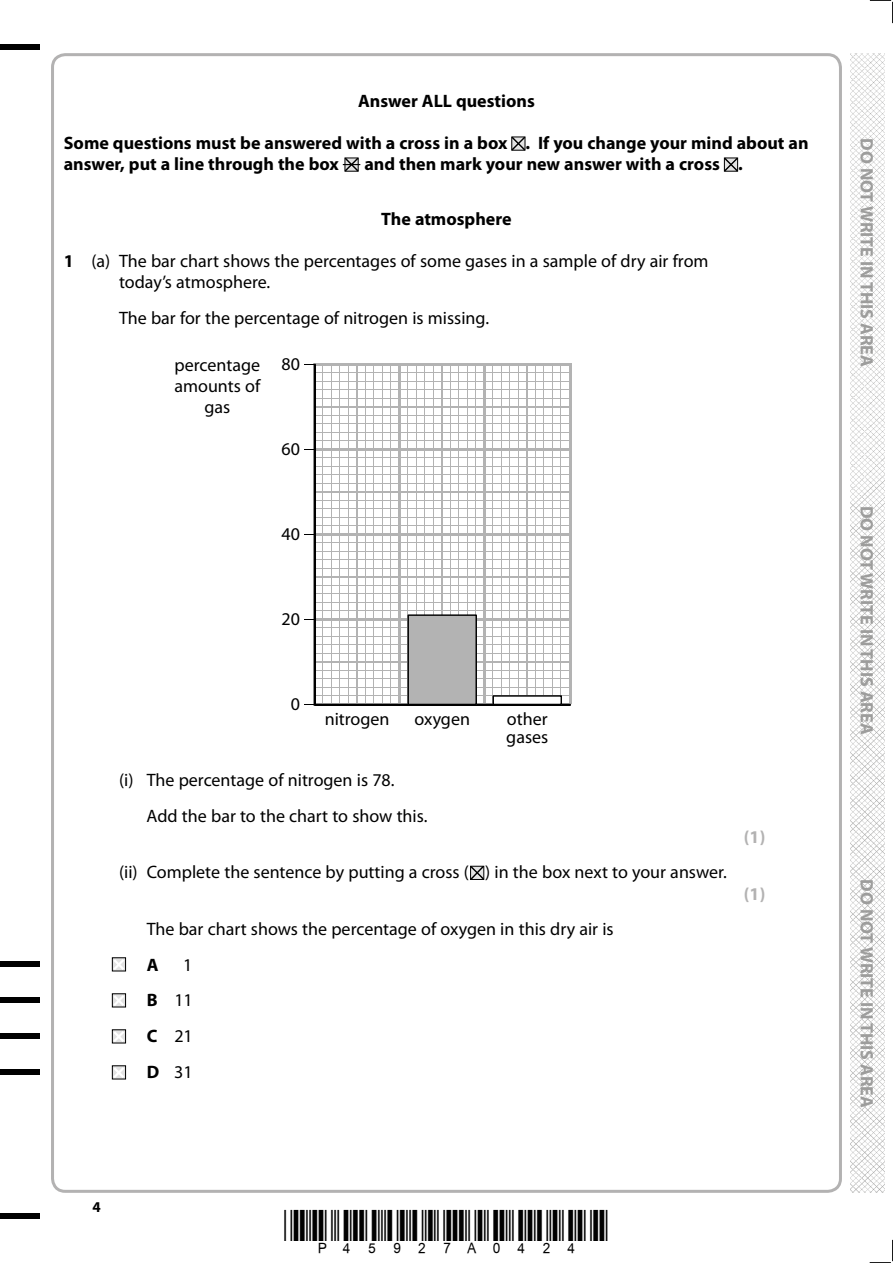
<style>
.page{position:relative;width:893px;height:1263px;background:#fff}
.page>*{position:absolute;margin:0;border:0;box-sizing:border-box;transform-origin:0 0}
.t1{font:18px/36px "Myriad Pro";color:#000}
.t2{font:700 18px/21px "Myriad Pro";color:#000}
.t3{font:700 18px "Myriad Pro";color:#9d9d9c}
.t4{font:700 18px "Myriad Pro";color:#b3b2b2}
.t5{font:700 15px "Myriad Pro";color:#000}
.s1{font-weight:700}
</style>
<div class="page">
<div style="left:0;top:44px;width:40px;height:5px;background:#000"></div>
<div style="left:0;top:1214px;width:40px;height:5px;background:#000"></div>
<svg style="left:870px;top:0;width:23px;height:23px"></svg>
<svg style="left:870px;top:1240px;width:23px;height:23px"></svg>
<img style="left:850px;top:53px;width:34px;height:1140px">
<svg style="left:511px;top:136px;width:15px;height:15px"></svg>
<svg style="left:343px;top:157px;width:17px;height:15px"></svg>
<svg style="left:723px;top:157px;width:16px;height:15px"></svg>
<svg style="left:470px;top:865px;width:15px;height:15px"></svg>
<svg style="left:313px;top:363px;width:259px;height:343px"></svg>
<div style="left:493px;top:696px;width:68px;height:8px;background:#fff"></div>
<div style="left:492px;top:695px;width:70px;height:10px;border:1px solid #000"></div>
<div style="left:408px;top:615px;width:68px;height:89px;background:#b3b3b3"></div>
<div style="left:407px;top:614px;width:70px;height:91px;border:1px solid #000"></div>
<svg style="left:111px;top:957px;width:16px;height:15px"></svg>
<svg style="left:111px;top:993px;width:16px;height:15px"></svg>
<svg style="left:111px;top:1029px;width:16px;height:15px"></svg>
<svg style="left:111px;top:1065px;width:16px;height:15px"></svg>
<div style="left:0;top:961px;width:40px;height:6px;background:#000"></div>
<div style="left:0;top:997px;width:40px;height:6px;background:#000"></div>
<div style="left:0;top:1033px;width:40px;height:6px;background:#000"></div>
<div style="left:0;top:1069px;width:40px;height:6px;background:#000"></div>
<p class="t2" style="left:358px;top:90px;width:178px">Answer ALL questions</p>
<p class="t2" style="left:64px;top:132px;width:746px">Some questions must be answered with a cross in a box . If you change your mind about an answer, put a line through the box</p>
<p class="t2" style="left:364px;top:153px;width:380px">and then mark your new answer with a cross .</p>
<p class="t2" style="left:381px;top:208px;width:132px">The atmosphere</p>
<p class="t1" style="left:119px;top:250px;width:591px;line-height:21px;text-indent:-55px"><span class="s1">1</span> (a) The bar chart shows the percentages of some gases in a sample of dry air from today’s atmosphere.</p>
<p class="t1" style="left:119px;top:300px;width:372px">The bar for the percentage of nitrogen is missing.</p>
<p class="t1" style="left:174px;top:354px;width:87px;line-height:21px;text-align:center">percentage amounts of gas</p>
<p class="t1" style="left:282px;top:345px;width:20px">80</p>
<p class="t1" style="left:282px;top:431px;width:20px">60</p>
<p class="t1" style="left:282px;top:516px;width:20px">40</p>
<p class="t1" style="left:282px;top:601px;width:20px">20</p>
<p class="t1" style="left:291px;top:686px;width:11px">0</p>
<p class="t1" style="left:325px;top:701px;width:66px">nitrogen</p>
<p class="t1" style="left:414px;top:701px;width:57px">oxygen</p>
<p class="t1" style="left:506px;top:710px;width:44px;line-height:18px">other gases</p>
<p class="t1" style="left:147px;top:761px;width:282px;text-indent:-28px">(i) The percentage of nitrogen is 78.<br>Add the bar to the chart to show this.</p>
<p class="t1" style="left:119px;top:854px;width:609px">(ii) Complete the sentence by putting a cross ( ) in the box next to your answer.</p>
<p class="t1" style="left:147px;top:911px;width:468px">The bar chart shows the percentage of oxygen in this dry air is</p>
<p class="t2" style="left:147px;top:953px;width:13px">A</p>
<p class="t1" style="left:147px;top:946px;width:48px;text-align:justify;text-indent:37px">1<br><span class="s1">B</span> 11<br><span class="s1">C</span> 21<br><span class="s1">D</span> 31</p>
<p class="t4" style="left:744px;top:825px;width:23px">(1)</p>
<p class="t4" style="left:744px;top:882px;width:23px">(1)</p>
<p class="t5" style="left:92px;top:1197px;width:10px">4</p>
<p class="t3" style="left:878px;top:138px;width:230px;rotate:90deg">DO NOT WRITE IN THIS AREA</p>
<p class="t3" style="left:878px;top:506px;width:230px;rotate:90deg">DO NOT WRITE IN THIS AREA</p>
<p class="t3" style="left:878px;top:879px;width:230px;rotate:90deg">DO NOT WRITE IN THIS AREA</p>
</div>
